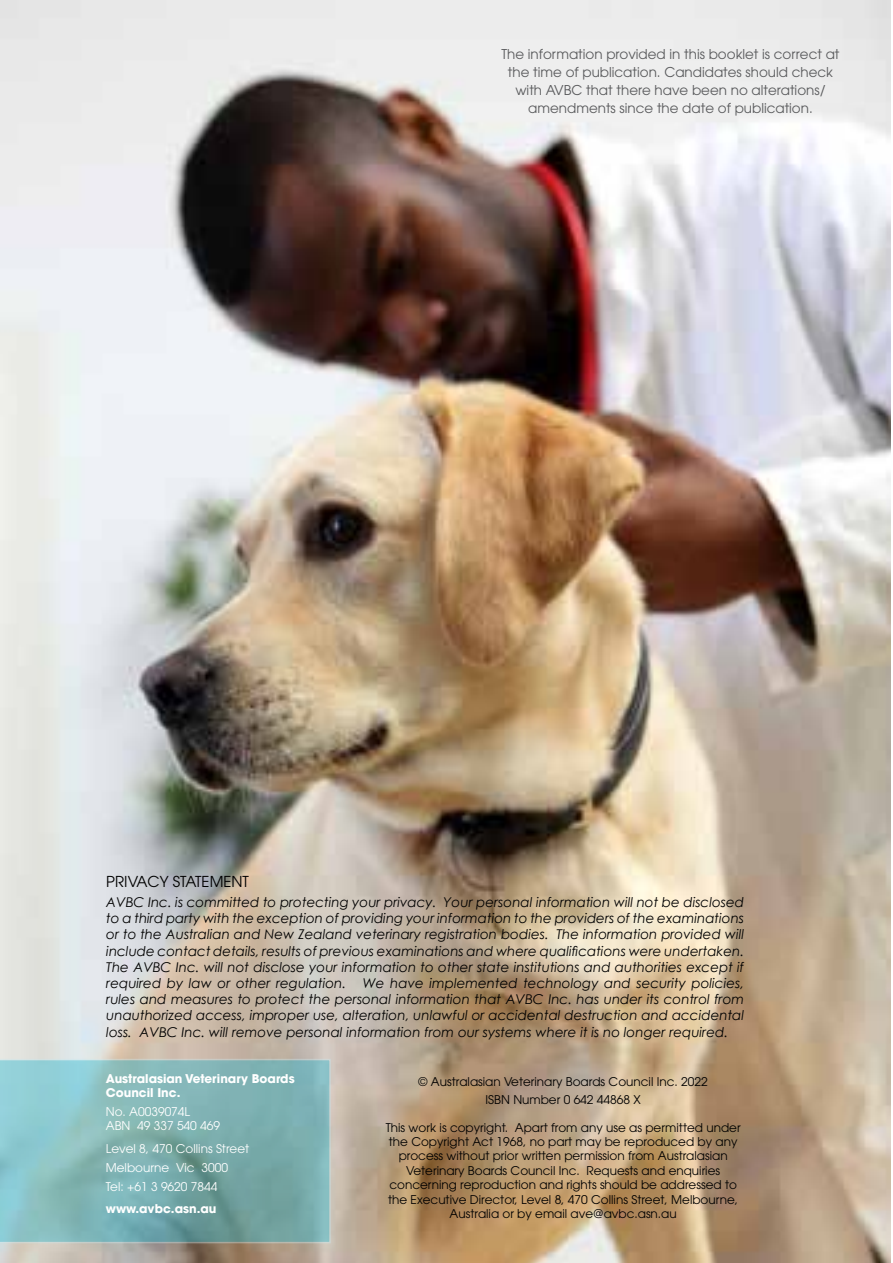
<style>
.page{position:relative;width:893px;height:1263px;background:#fff}
.page>*{position:absolute;margin:0;border:0;box-sizing:border-box;transform-origin:0 0}
.t1{font:15px "ITC Avant Garde Pro";color:#000}
.t2{font:italic 13.5px/16.2px "Century Gothic";color:#000;text-align:justify}
.t3{font:13.5px/18px "ITC Avant Garde Pro";color:#58595b;text-align:center}
.t4{font:12px/14.4px "ITC Avant Garde Pro";color:#000;text-align:center}
.t5{font:12px/18.6px "ITC Avant Garde Pro";color:#fff}
.t6{font:700 12px/14.4px "ITC Avant Garde Pro";color:#fff}
</style>
<div class="page">
<img style="left:0;top:0;width:890px;height:1263px">
<svg style="left:0;top:1059px;width:331px;height:184px;background:#80b4b6"></svg>
<p class="t3" style="left:501px;top:45px;width:340px">The information provided in this booklet is correct at the time of publication. Candidates should check with AVBC that there have been no alterations/ amendments since the date of publication.</p>
<p class="t1" style="left:106px;top:872px;width:144px">PRIVACY STATEMENT</p>
<p class="t2" style="left:106px;top:894px;width:639px">AVBC Inc. is committed to protecting your privacy. Your personal information will not be disclosed to a third party with the exception of providing your information to the providers of the examinations or to the Australian and New Zealand veterinary registration bodies. The information provided will include contact details, results of previous examinations and where qualifications were undertaken.<br>The AVBC Inc. will not disclose your information to other state institutions and authorities except if required by law or other regulation. We have implemented technology and security policies, rules and measures to protect the personal information that AVBC Inc. has under its control from unauthorized access, improper use, alteration, unlawful or accidental destruction and accidental loss. AVBC Inc. will remove personal information from our systems where it is no longer required.</p>
<p class="t6" style="left:106px;top:1071px;width:190px">Australasian Veterinary Boards<br>Council Inc.</p>
<p class="t5" style="left:106px;top:1104px;width:116px;line-height:14.4px">No. A0039074L<br>ABN 49 337 540 469</p>
<p class="t5" style="left:106px;top:1139px;width:145px">Level 8, 470 Collins Street<br>Melbourne Vic 3000<br>Tel: +61 3 9620 7844</p>
<p class="t6" style="left:106px;top:1202px;width:112px">www.avbc.asn.au</p>
<p class="t4" style="left:419px;top:1072px;width:291px;line-height:18.6px">© Australasian Veterinary Boards Council Inc. 2022<br>ISBN Number 0 642 44868 X</p>
<p class="t4" style="left:386px;top:1120px;width:356px">This work is copyright. Apart from any use as permitted under the Copyright Act 1968, no part may be reproduced by any process without prior written permission from Australasian Veterinary Boards Council Inc. Requests and enquiries concerning reproduction and rights should be addressed to the Executive Director, Level 8, 470 Collins Street, Melbourne, Australia or by email ave@avbc.asn.au</p>
</div>
